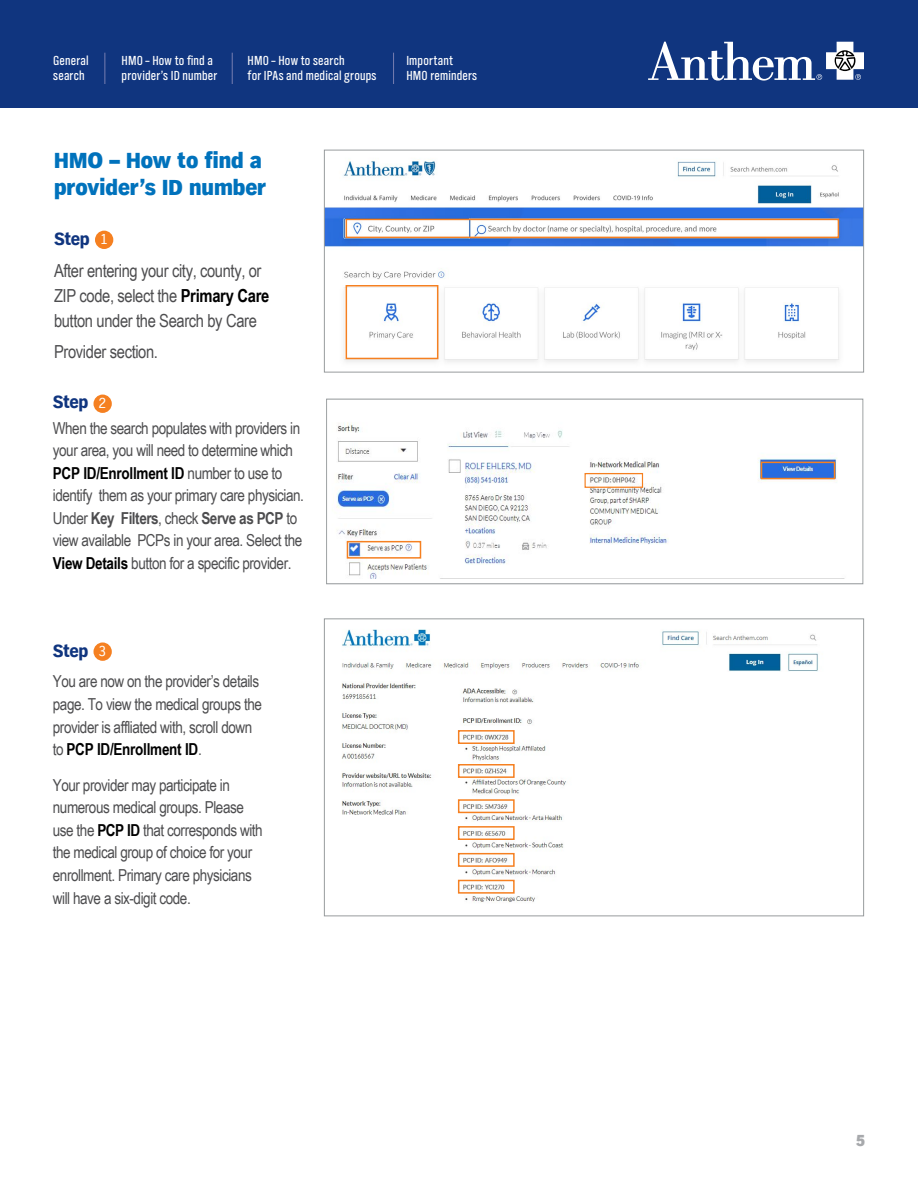
<style>
.page{position:relative;width:918px;height:1188px;background:#fff}
.page>*{position:absolute;margin:0;border:0;box-sizing:border-box;transform-origin:0 0}
.t1{font:800 22.5px/27px "TV Nord EF";letter-spacing:-.005em;color:#0072bc}
.t2{font:18px/24.6px "Arial Narrow";letter-spacing:-.02em;color:#4d4d4f}
.t3{font:900 18px "TV Nord EF";letter-spacing:-.03em;color:#10357f}
.t4{font:16.5px/22.6px "Arial Narrow";letter-spacing:-.025em;color:#4d4d4f}
.t5{font:800 16.5px "TV Nord EF";color:#a7a9ac}
.t6{font:13.5px/15px "TV Nord EF Regular Con";letter-spacing:.015em;color:#fff}
.s1{font-weight:400;font-size:14.85px;color:#fff}
.s2{font-weight:700;color:#000}
.s3{font-weight:700}
</style>
<div class="page">
<div style="left:95px;top:231px;width:18px;height:18px;background:#f58021;border-radius:50%"></div>
<div style="left:93px;top:395px;width:19px;height:18px;background:#f58021;border-radius:50%"></div>
<div style="left:93px;top:642px;width:19px;height:19px;background:#f58021;border-radius:50%"></div>
<img style="left:326px;top:161px;width:536px;height:86px">
<img style="left:324px;top:268px;width:540px;height:105px">
<div style="left:324px;top:150px;width:540px;height:222px;border:1px solid #989c9e"></div>
<img style="left:341px;top:629px;width:477px;height:273px">
<div style="left:324px;top:618px;width:540px;height:298px;border:1px solid #989c9e"></div>
<div style="left:346px;top:219px;width:493px;height:19px;border:2px solid #f58021"></div>
<div style="left:346px;top:285px;width:92px;height:74px;border:2px solid #f58021"></div>
<div style="left:0;top:0;width:918px;height:108px;background:#10357f"></div>
<hr style="left:105px;top:53px;width:1px;height:31px;background:#777eb1">
<hr style="left:232px;top:53px;width:1px;height:31px;background:#777eb1">
<hr style="left:393px;top:53px;width:1px;height:31px;background:#777eb1">
<div style="left:572px;top:672px;width:261px;height:95px;background:#fff"></div>
<div style="left:458px;top:730px;width:57px;height:14px;border:2px solid #f58021"></div>
<div style="left:458px;top:764px;width:57px;height:14px;border:2px solid #f58021"></div>
<div style="left:458px;top:799px;width:57px;height:14px;border:2px solid #f58021"></div>
<div style="left:458px;top:826px;width:57px;height:14px;border:2px solid #f58021"></div>
<div style="left:458px;top:853px;width:57px;height:14px;border:2px solid #f58021"></div>
<div style="left:458px;top:880px;width:57px;height:14px;border:2px solid #f58021"></div>
<svg style="left:648px;top:42px;width:216px;height:39px"></svg>
<img style="left:336px;top:413px;width:528px;height:166px">
<div style="left:761px;top:462px;width:74px;height:17px;border:2px solid #f58021"></div>
<div style="left:347px;top:541px;width:74px;height:18px;border:2px solid #f58021"></div>
<div style="left:326px;top:399px;width:537px;height:185px;border:1px solid #989c9e"></div>
<div style="left:585px;top:473px;width:58px;height:15px;border:1px solid #f58021"></div>
<p class="t6" style="left:53px;top:54px;width:37px">General search</p>
<p class="t6" style="left:122px;top:54px;width:97px">HMO – How to find a provider’s ID number</p>
<p class="t6" style="left:248px;top:54px;width:130px">HMO – How to search<br>for IPAs and medical groups</p>
<p class="t6" style="left:406px;top:54px;width:72px">Important<br>HMO reminders</p>
<h1 class="t1" style="left:54px;top:148px;width:214px">HMO – How to find a provider’s ID number</h1>
<p class="t3" style="left:54px;top:228px;width:56px">Step <span class="s1">1</span></p>
<p class="t2" style="left:54px;top:258px;width:217px">After entering your city, county, or<br>ZIP code, select the <span class="s2">Primary Care </span>button under the Search by Care</p>
<p class="t2" style="left:54px;top:338px;width:106px">Provider section.</p>
<p class="t3" style="left:53px;top:392px;width:55px">Step <span class="s1">2</span></p>
<p class="t4" style="left:53px;top:416px;width:253px">When the search populates with providers in your area, you will need to determine which <span class="s2">PCP ID/Enrollment ID</span> number to use to identify them as your primary care physician.<br>Under <span class="s3">Key Filters</span>, check <span class="s3">Serve as PCP</span> to view available PCPs in your area. Select the <span class="s2">View Details</span> button for a specific provider.</p>
<p class="t3" style="left:53px;top:640px;width:55px">Step <span class="s1">3</span></p>
<p class="t4" style="left:53px;top:669px;width:211px">You are now on the provider’s details page. To view the medical groups the provider is affliated with, scroll down to <span class="s2">PCP ID/Enrollment ID</span>.</p>
<p class="t4" style="left:53px;top:773px;width:211px">Your provider may participate in numerous medical groups. Please use the <span class="s2">PCP ID</span> that corresponds with the medical group of choice for your enrollment. Primary care physicians will have a six-digit code.</p>
<p class="t5" style="left:856px;top:1131px;width:11px">5</p>
</div>
